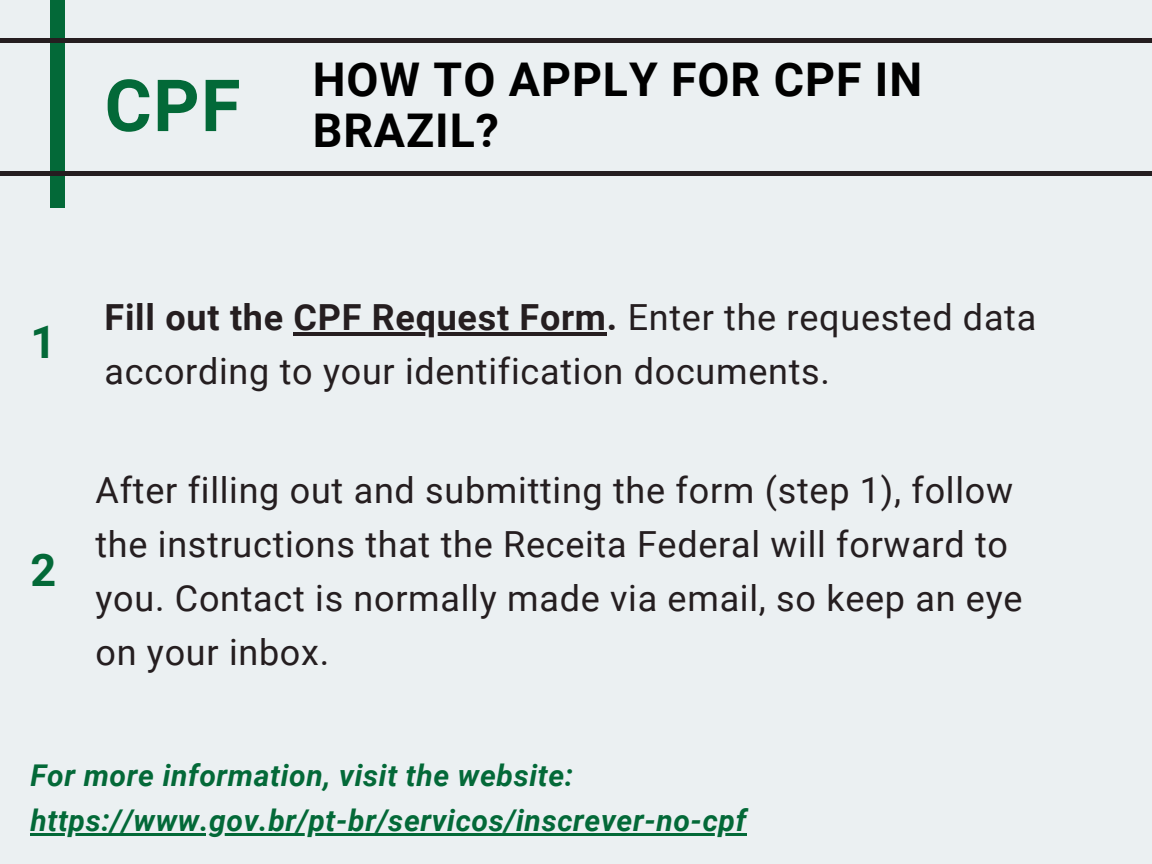
<style>
.page{position:relative;width:1152px;height:864px;background:#ebf0f2}
.page>*{position:absolute;margin:0;border:0;box-sizing:border-box;transform-origin:0 0}
.t1{font:700 72px "Roboto";color:#036938}
.t2{font:700 46.5px/50.7px "Roboto";letter-spacing:.02em;color:#000}
.t3{font:700 45px "Roboto";color:#036938}
.t4{font:36px/54px "Roboto";letter-spacing:.02em;color:#251e20}
.t5{font:700 36px "Roboto";letter-spacing:.02em;color:#251e20}
.t6{font:italic 700 30px/45px "Roboto";letter-spacing:.02em;color:#036938}
.s1{font-weight:400}
</style>
<div class="page">
<div style="left:50px;top:0;width:15px;height:208px;background:#036938"></div>
<hr style="left:294px;top:332px;width:313px;height:3px;background:#251e20">
<div style="left:0;top:171px;width:1152px;height:5px;background:#251e20"></div>
<div style="left:0;top:38px;width:1152px;height:5px;background:#251e20"></div>
<hr style="left:30px;top:833px;width:717px;height:2px;background:#036938">
<h2 class="t1" style="left:105px;top:64px;width:137px">CPF</h2>
<h3 class="t2" style="left:313px;top:55px;width:611px">HOW TO APPLY FOR CPF IN<br>BRAZIL?</h3>
<h3 class="t3" style="left:30px;top:316px;width:27px">1</h3>
<p class="t3" style="left:30px;top:544px;width:27px">2</p>
<h1 class="t5" style="left:105px;top:296px;width:933px">Fill out the CPF Request Form. <span class="s1">Enter the requested data</span></h1>
<p class="t4" style="left:105px;top:344px;width:727px">according to your identification documents.</p>
<p class="t4" style="left:96px;top:463px;width:929px">After filling out and submitting the form (step 1), follow the instructions that the Receita Federal will forward to you. Contact is normally made via email, so keep an eye on your inbox.</p>
<p class="t6" style="left:30px;top:753px;width:717px">For more information, visit the website: https://www.gov.br/pt-br/servicos/inscrever-no-cpf</p>
</div>
